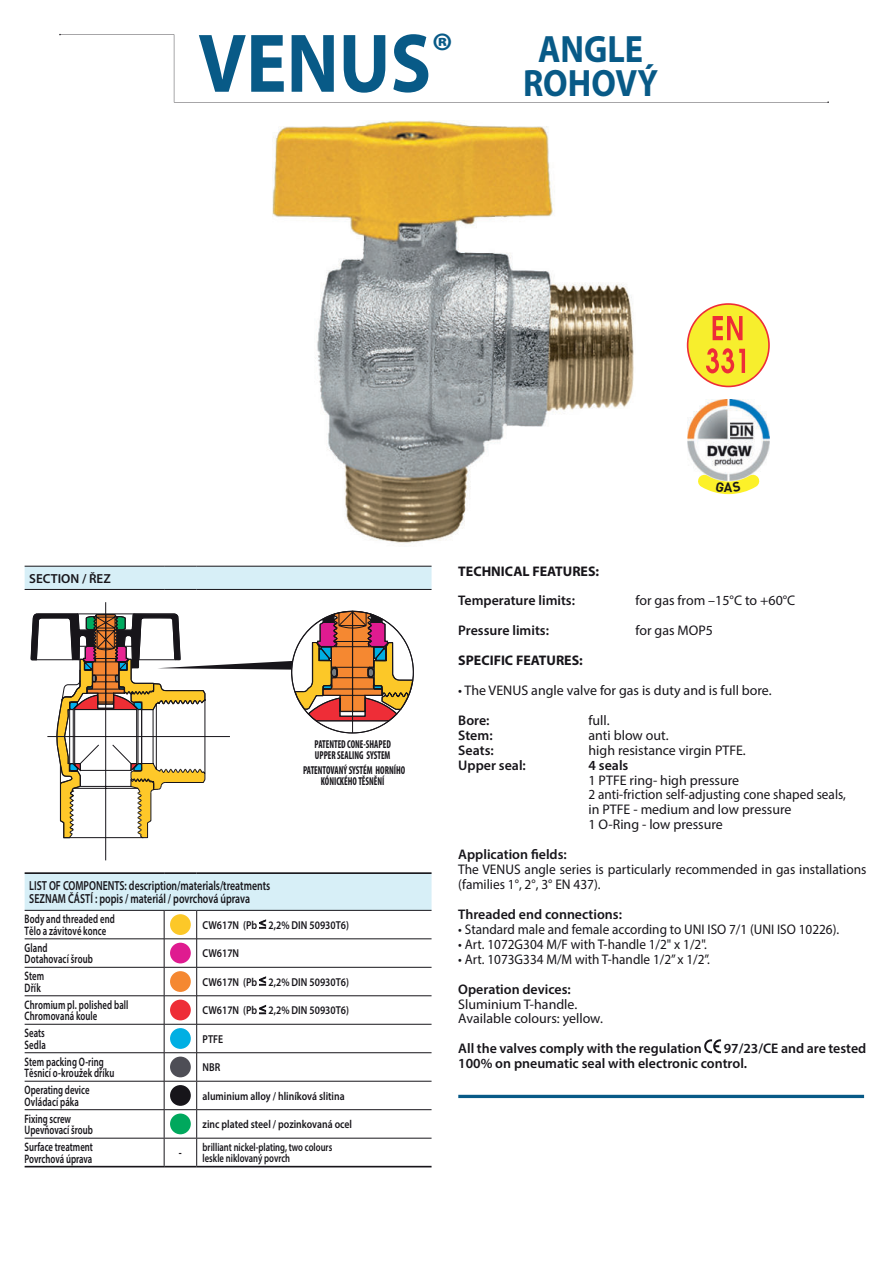
<style>
.page{position:relative;width:893px;height:1263px;background:#fff}
.page>*{position:absolute;margin:0;border:0;box-sizing:border-box;transform-origin:0 0}
.t1{font:700 84px "Myriad Pro";color:#085a87;scale:.9 1}
.t2{font:700 38.25px/33px "Myriad Pro";color:#085a87;text-align:center;scale:.89 1}
.t3{font:13.95px/14.9px "Myriad Pro";color:#17151a}
.t4{font:600 13.95px/15px "Myriad Pro";color:#17151a}
.t5{font:13.95px "Myriad Pro";color:#17151a;scale:.95 1}
.t6{font:13.95px/15px "Myriad Pro";color:#17151a;scale:.96 1}
.t7{font:700 13.95px "Myriad Pro";color:#17151a}
.t8{font:600 13.05px/13px "Myriad Pro";color:#17151a;scale:.75 1}
.t9{font:600 13.05px "Myriad Pro";color:#17151a}
.t10{font:600 13.05px "Myriad Pro";color:#17151a;scale:.71 1}
.t11{font:600 12.3px/11.6px "Myriad Pro";letter-spacing:.01em;color:#17151a;scale:.71 1}
.t12{font:600 11.55px "Myriad Pro";color:#17151a;scale:.85 1}
.t13{font:700 condensed 11.55px/11.6px "Myriad Pro";color:#17151a;scale:.8 1}
.t14{font:600 11.55px/11.6px "Myriad Pro";color:#17151a;scale:.75 1}
.s1{font-family:"Times New Roman";font-weight:700}
</style>
<div class="page">
<svg style="left:60px;top:34px;width:115px;height:68px"></svg>
<svg style="left:687px;top:303px;width:83px;height:84px"></svg>
<img style="left:688px;top:400px;width:81px;height:74px">
<svg style="left:25px;top:567px;width:407px;height:343px;fill:#d7eff7"></svg>
<hr style="left:25px;top:566px;width:139px;height:1px;background:#17151a">
<hr style="left:164px;top:566px;width:33px;height:1px;background:#17151a">
<hr style="left:197px;top:566px;width:235px;height:1px;background:#17151a">
<hr style="left:25px;top:589px;width:139px;height:1px;background:#17151a">
<hr style="left:197px;top:589px;width:235px;height:1px;background:#17151a">
<hr style="left:25px;top:910px;width:139px;height:1px;background:#17151a">
<hr style="left:197px;top:910px;width:235px;height:1px;background:#17151a">
<hr style="left:25px;top:938px;width:139px;height:1px;background:#17151a">
<hr style="left:197px;top:938px;width:235px;height:1px;background:#17151a">
<hr style="left:25px;top:967px;width:139px;height:1px;background:#17151a">
<hr style="left:197px;top:967px;width:235px;height:1px;background:#17151a">
<hr style="left:25px;top:995px;width:139px;height:1px;background:#17151a">
<hr style="left:197px;top:995px;width:235px;height:1px;background:#17151a">
<hr style="left:25px;top:1024px;width:139px;height:1px;background:#17151a">
<hr style="left:197px;top:1024px;width:235px;height:1px;background:#17151a">
<hr style="left:25px;top:1052px;width:139px;height:1px;background:#17151a">
<hr style="left:197px;top:1052px;width:235px;height:1px;background:#17151a">
<hr style="left:25px;top:1081px;width:139px;height:1px;background:#17151a">
<hr style="left:25px;top:1109px;width:139px;height:1px;background:#17151a">
<hr style="left:25px;top:1138px;width:139px;height:1px;background:#17151a">
<hr style="left:25px;top:872px;width:139px;height:2px;background:#17151a">
<hr style="left:197px;top:872px;width:235px;height:2px;background:#17151a">
<hr style="left:197px;top:1081px;width:235px;height:1px;background:#17151a">
<hr style="left:197px;top:1109px;width:235px;height:1px;background:#17151a">
<hr style="left:197px;top:1138px;width:235px;height:1px;background:#17151a">
<hr style="left:25px;top:1166px;width:139px;height:1px;background:#17151a">
<hr style="left:164px;top:1166px;width:33px;height:1px;background:#17151a">
<hr style="left:197px;top:1166px;width:235px;height:1px;background:#17151a">
<svg style="left:31px;top:582px;width:383px;height:584px"></svg>
<div style="left:170px;top:1028px;width:21px;height:21px;background:#00afe3;border-radius:50%"></div>
<div style="left:170px;top:1056px;width:21px;height:21px;background:#4e4e56;border-radius:50%"></div>
<div style="left:170px;top:1085px;width:21px;height:21px;background:#17151a;border-radius:50%"></div>
<div style="left:170px;top:1113px;width:21px;height:21px;background:#00a85d;border-radius:50%"></div>
<svg style="left:704px;top:1039px;width:17px;height:14px"></svg>
<hr style="left:458px;top:1095px;width:406px;height:3px;background:#085a87">
<img style="left:272px;top:120px;width:362px;height:425px">
<svg style="left:698px;top:474px;width:62px;height:20px"></svg>
<h1 class="t1" style="left:198px;top:14px;width:285px">VENUS<sup>®</sup></h1>
<h2 class="t2" style="left:523px;top:33px;width:153px">ANGLE<br>ROHOVÝ</h2>
<p class="t9" style="left:29px;top:571px;width:83px">SECTION / ŘEZ</p>
<p class="t13" style="left:315px;top:738px;width:97px">PATENTED CONE-SHAPED<br>UPPER SEALING SYSTEM</p>
<p class="t13" style="left:303px;top:764px;width:129px;text-align:center">PATENTOVANÝ SYSTÉM HORNÍHO<br>KÓNICKÉHO TĚSNĚNÍ</p>
<p class="t8" style="left:29px;top:879px;width:323px">LIST OF COMPONENTS: description/materials/treatments<br>SEZNAM ČÁSTÍ : popis / materiál / povrchová úprava</p>
<p class="t11" style="left:25px;top:914px;width:129px">Body and threaded end<br>Tělo a závitové konce</p>
<p class="t12" style="left:203px;top:919px;width:174px">CW617N (Pb <span class="s1">≤</span> 2,2% DIN 50930T6)</p>
<p class="t11" style="left:25px;top:942px;width:98px">Gland<br>Dotahovací šroub</p>
<p class="t12" style="left:203px;top:947px;width:45px">CW617N</p>
<p class="t11" style="left:25px;top:970px;width:29px">Stem<br>Dřík</p>
<p class="t12" style="left:203px;top:976px;width:174px">CW617N (Pb <span class="s1">≤</span> 2,2% DIN 50930T6)</p>
<p class="t11" style="left:25px;top:999px;width:148px">Chromium pl. polished ball<br>Chromovaná koule</p>
<p class="t12" style="left:203px;top:1004px;width:174px">CW617N (Pb <span class="s1">≤</span> 2,2% DIN 50930T6)</p>
<p class="t11" style="left:25px;top:1027px;width:32px">Seats<br>Sedla</p>
<p class="t12" style="left:203px;top:1033px;width:26px">PTFE</p>
<p class="t11" style="left:25px;top:1056px;width:128px">Stem packing O-ring<br>Těsnicí o-kroužek dříku</p>
<p class="t12" style="left:203px;top:1061px;width:22px">NBR</p>
<p class="t11" style="left:25px;top:1084px;width:93px">Operating device<br>Ovládací páka</p>
<p class="t12" style="left:203px;top:1089px;width:169px">aluminium alloy / hliníková slitina</p>
<p class="t11" style="left:25px;top:1113px;width:98px">Fixing screw<br>Upevňovací šroub</p>
<p class="t12" style="left:203px;top:1118px;width:177px">zinc plated steel / pozinkovaná ocel</p>
<p class="t11" style="left:25px;top:1141px;width:98px">Surface treatment<br>Povrchová úprava</p>
<p class="t10" style="left:179px;top:1145px;width:6px">-</p>
<p class="t14" style="left:203px;top:1141px;width:174px">brilliant nickel-plating, two colours leskle niklovaný povrch</p>
<p class="t7" style="left:458px;top:562px;width:142px">TECHNICAL FEATURES:</p>
<p class="t4" style="left:458px;top:593px;width:118px">Temperature limits:</p>
<p class="t3" style="left:635px;top:594px;width:161px">for gas from –15°C to +60°C</p>
<p class="t4" style="left:458px;top:623px;width:92px">Pressure limits:</p>
<p class="t3" style="left:635px;top:624px;width:79px">for gas MOP5</p>
<p class="t7" style="left:458px;top:652px;width:126px">SPECIFIC FEATURES:</p>
<p class="t3" style="left:458px;top:683px;width:315px">• The VENUS angle valve for gas is duty and is full bore.</p>
<p class="t4" style="left:458px;top:713px;width:33px">Bore:</p>
<p class="t3" style="left:588px;top:714px;width:23px">full.</p>
<p class="t4" style="left:458px;top:728px;width:36px">Stem:</p>
<p class="t3" style="left:588px;top:729px;width:82px">anti blow out.</p>
<p class="t4" style="left:458px;top:742px;width:37px">Seats:</p>
<p class="t3" style="left:588px;top:744px;width:159px">high resistance virgin PTFE.</p>
<p class="t4" style="left:458px;top:757px;width:69px">Upper seal:</p>
<p class="t4" style="left:588px;top:757px;width:41px">4 seals</p>
<p class="t3" style="left:588px;top:774px;width:259px">1 PTFE ring- high pressure<br>2 anti-friction self-adjusting cone shaped seals, in PTFE - medium and low pressure<br>1 O-Ring - low pressure</p>
<p class="t4" style="left:458px;top:847px;width:110px">Application fields:</p>
<p class="t6" style="left:458px;top:863px;width:427px">The VENUS angle series is particularly recommended in gas installations (families 1°, 2°, 3° EN 437).</p>
<p class="t4" style="left:458px;top:907px;width:165px">Threaded end connections:</p>
<p class="t5" style="left:458px;top:920px;width:402px">• Standard male and female according to UNI ISO 7/1 (UNI ISO 10226).</p>
<p class="t5" style="left:458px;top:935px;width:263px">• Art. 1072G304 M/F with T-handle 1/2" x 1/2".</p>
<p class="t5" style="left:458px;top:950px;width:266px">• Art. 1073G334 M/M with T-handle 1/2” x 1/2”.</p>
<p class="t4" style="left:458px;top:981px;width:114px">Operation devices:</p>
<p class="t3" style="left:458px;top:997px;width:146px">Sluminium T-handle.<br>Available colours: yellow.</p>
<p class="t4" style="left:458px;top:1041px;width:245px">All the valves comply with the regulation</p>
<p class="t4" style="left:458px;top:1041px;width:410px;text-indent:265px">97/23/CE and are tested<br>100% on pneumatic seal with electronic control.</p>
</div>
